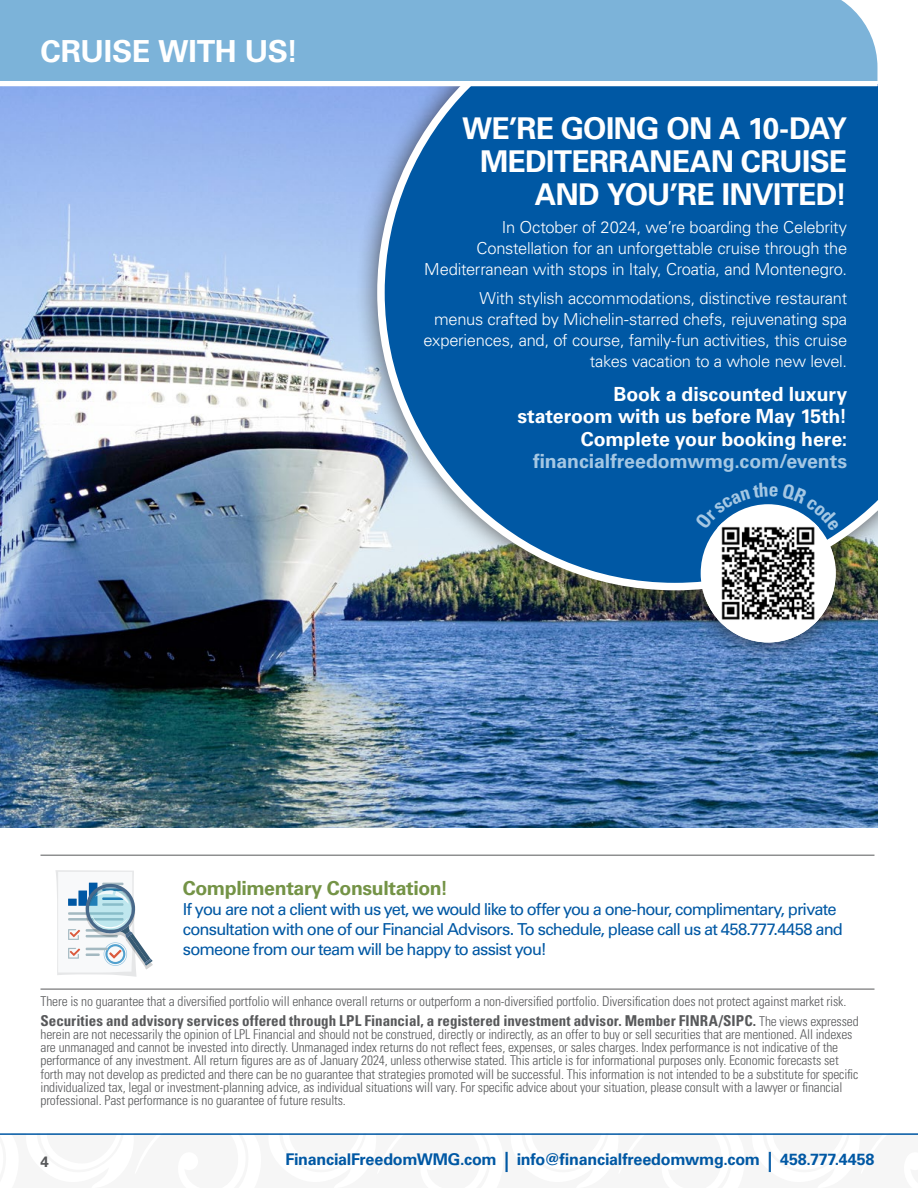
<style>
.page{position:relative;width:918px;height:1188px;background:#fff}
.page>*{position:absolute;margin:0;border:0;box-sizing:border-box;transform-origin:0 0}
.t1{font:700 30.3px "Univers LT Std";letter-spacing:-.01em;color:#fff}
.t2{font:700 30px/33px "Univers LT Std";letter-spacing:-.025em;color:#fff;text-align:right}
.t3{font:700 19.5px/22.5px "Univers LT Std";letter-spacing:-.005em;color:#fff;text-align:right}
.t4{font:700 19.5px "Univers LT Std";letter-spacing:-.005em;color:#a4c7e3}
.t5{font:700 19.5px "Univers LT Std";letter-spacing:-.02em;color:#749346}
.t6{font:300 16.5px/21px "Univers LT Std";letter-spacing:-.015em;color:#fff;text-align:right}
.t7{font:16.5px/19.8px "Univers LT Std";letter-spacing:-.055em;color:#0058a4}
.t8{font:700 16.2px "Univers LT Std";letter-spacing:-.015em;color:#0058a4}
.t9{font:700 condensed 15px "Univers LT Std";color:#58595b}
.t10{font:700 15px "Univers LT Std";color:#58595b}
.t11{font:300 condensed 13.5px/13px "Univers LT Std";letter-spacing:-.01em;color:#58595b}
.s1{font-weight:300;font-size:13.5px}
.s2{font-size:20.1px}
</style>
<div class="page">
<hr style="left:0;top:1133px;width:918px;height:2px;background:#0058a4">
<svg style="left:55px;top:870px;width:98px;height:107px"></svg>
<img style="left:0;top:86px;width:878px;height:741px">
<div style="left:679px;top:482px;width:179px;height:183px;background:#231f20;opacity:.75"></div>
<div style="left:355px;top:86px;width:523px;height:527px;background:#231f20;opacity:.75"></div>
<svg style="left:377px;top:86px;width:501px;height:504px;background:#1664a6"></svg>
<div style="left:0;top:0;width:878px;height:81px;background:#7cb3d9"></div>
<hr style="left:40px;top:855px;width:834px;height:1px;background:#58595b">
<hr style="left:40px;top:989px;width:834px;height:1px;background:#58595b">
<div style="left:701px;top:504px;width:135px;height:138px;background:#fff;border-radius:50%"></div>
<img style="left:718px;top:531px;width:101px;height:93px">
<svg style="left:695px;top:482px;width:145px;height:49px"></svg>
<h1 class="t1" style="left:40px;top:34px;width:259px">CRUISE WITH US!</h1>
<h2 class="t2" style="left:462px;top:113px;width:386px">WE’RE GOING ON A 10-DAY<br>MEDITERRANEAN CRUISE<br>AND YOU’RE INVITED!</h2>
<p class="t6" style="left:424px;top:216px;width:425px">In October of 2024, we’re boarding the Celebrity<br>Constellation for an unforgettable cruise through the<br>Mediterranean with stops in Italy, Croatia, and Montenegro.</p>
<p class="t6" style="left:424px;top:288px;width:425px">With stylish accommodations, distinctive restaurant<br>menus crafted by Michelin-starred chefs, rejuvenating spa experiences, and, of course, family-fun activities, this cruise takes vacation to a whole new level.</p>
<h3 class="t3" style="left:517px;top:383px;width:331px">Book a discounted luxury stateroom with us before May 15th!<br>Complete your booking here:</h3>
<h3 class="t4" style="left:533px;top:450px;width:316px">financialfreedomwmg.com/events</h3>
<h3 class="t5" style="left:183px;top:877px;width:267px">Complimentary Consultation!</h3>
<p class="t7" style="left:183px;top:899px;width:662px">If you are not a client with us yet, we would like to offer you a one-hour, complimentary, private consultation with one of our Financial Advisors. To schedule, please call us at 458.777.4458 and someone from our team will be happy to assist you!</p>
<p class="t11" style="left:40px;top:995px;width:807px">There is no guarantee that a diversified portfolio will enhance overall returns or outperform a non-diversified portfolio. Diversification does not protect against market risk.</p>
<p class="t9" style="left:40px;top:1012px;width:820px">Securities and advisory services offered through LPL Financial, a registered investment advisor. Member FINRA/SIPC. <span class="s1">The views expressed</span></p>
<p class="t11" style="left:40px;top:1028px;width:819px">herein are not necessarily the opinion of LPL Financial and should not be construed, directly or indirectly, as an offer to buy or sell securities that are mentioned. All indexes are unmanaged and cannot be invested into directly. Unmanaged index returns do not reflect fees, expenses, or sales charges. Index performance is not indicative of the performance of any investment. All return figures are as of January 2024, unless otherwise stated. This article is for informational purposes only. Economic forecasts set forth may not develop as predicted and there can be no guarantee that strategies promoted will be successful. This information is not intended to be a substitute for specific individualized tax, legal or investment-planning advice, as individual situations will vary. For specific advice about your situation, please consult with a lawyer or financial professional. Past performance is no guarantee of future results.</p>
<p class="t10" style="left:40px;top:1153px;width:10px">4</p>
<p class="t8" style="left:285px;top:1150px;width:591px">FinancialFreedomWMG.com <span class="s2">|</span> info@financialfreedomwmg.com <span class="s2">|</span> 458.777.4458</p>
</div>
